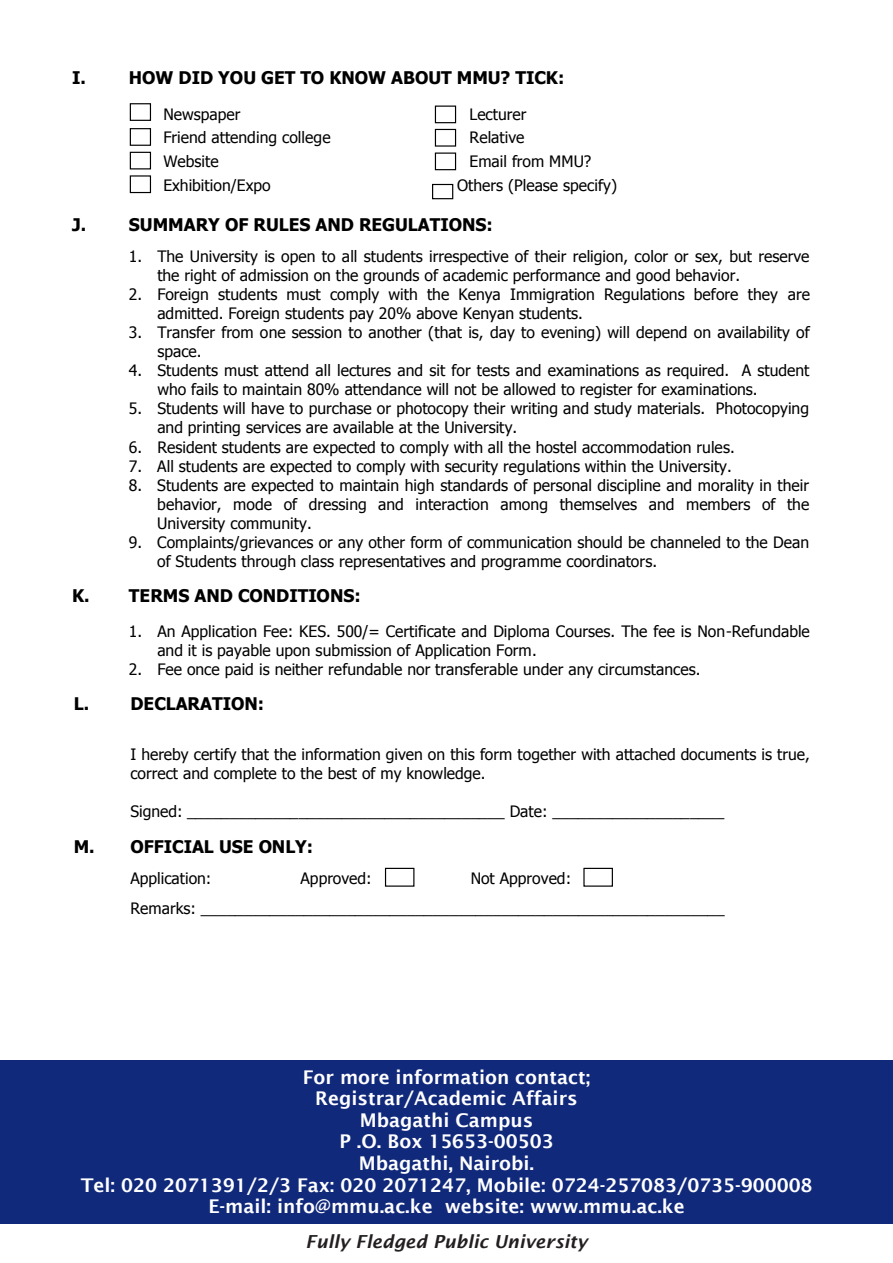
<style>
.page{position:relative;width:893px;height:1263px;background:#fff}
.page>*{position:absolute;margin:0;border:0;box-sizing:border-box;transform-origin:0 0}
.t1{font:600 18.9px "Lucida Sans";color:#fff}
.t2{font:italic 600 18px "Lucida Sans";color:#231f20}
.t3{font:700 17.4px "Tahoma";color:#000}
.t4{font:15.75px/19px "Tahoma";color:#000}
</style>
<div class="page">
<div style="left:130px;top:103px;width:21px;height:18px;border:1px solid #000"></div>
<div style="left:435px;top:129px;width:21px;height:18px;border:1px solid #000"></div>
<div style="left:435px;top:153px;width:21px;height:17px;border:1px solid #000"></div>
<div style="left:435px;top:106px;width:21px;height:17px;border:1px solid #000"></div>
<div style="left:130px;top:128px;width:21px;height:18px;border:1px solid #000"></div>
<div style="left:130px;top:175px;width:21px;height:18px;border:1px solid #000"></div>
<div style="left:130px;top:152px;width:21px;height:17px;border:1px solid #000"></div>
<div style="left:432px;top:184px;width:21px;height:15px;border:1px solid #000"></div>
<div style="left:385px;top:868px;width:29px;height:19px;border:1px solid #000"></div>
<div style="left:583px;top:868px;width:30px;height:19px;border:1px solid #000"></div>
<div style="left:0;top:1061px;width:893px;height:163px;background:#11297b"></div>
<p class="t3" style="left:72px;top:65px;width:15px">I.</p>
<p class="t3" style="left:129px;top:65px;width:437px">HOW DID YOU GET TO KNOW ABOUT MMU? TICK:</p>
<p class="t4" style="left:163px;top:104px;width:79px">Newspaper</p>
<p class="t4" style="left:470px;top:104px;width:58px">Lecturer</p>
<p class="t4" style="left:163px;top:127px;width:169px">Friend attending college</p>
<p class="t4" style="left:470px;top:127px;width:56px">Relative</p>
<p class="t4" style="left:163px;top:151px;width:57px">Website</p>
<p class="t4" style="left:470px;top:151px;width:123px">Email from MMU?</p>
<p class="t4" style="left:163px;top:175px;width:109px">Exhibition/Expo</p>
<p class="t4" style="left:457px;top:175px;width:162px">Others (Please specify)</p>
<p class="t3" style="left:72px;top:213px;width:16px">J.</p>
<p class="t3" style="left:129px;top:213px;width:365px">SUMMARY OF RULES AND REGULATIONS:</p>
<p class="t4" style="left:157px;top:246px;width:654px;text-indent:-28px">1. The University is open to all students irrespective of their religion, color or sex, but reserve the right of admission on the grounds of academic performance and good behavior.</p>
<p class="t4" style="left:157px;top:284px;width:654px;text-indent:-28px">2. Foreign students must comply with the Kenya Immigration Regulations before they are admitted. Foreign students pay 20% above Kenyan students.</p>
<p class="t4" style="left:157px;top:322px;width:654px;text-indent:-28px">3. Transfer from one session to another (that is, day to evening) will depend on availability of space.</p>
<p class="t4" style="left:157px;top:360px;width:654px;text-indent:-28px">4. Students must attend all lectures and sit for tests and examinations as required. A student who fails to maintain 80% attendance will not be allowed to register for examinations.</p>
<p class="t4" style="left:157px;top:398px;width:653px;text-indent:-28px">5. Students will have to purchase or photocopy their writing and study materials. Photocopying and printing services are available at the University.</p>
<p class="t4" style="left:129px;top:437px;width:607px">6. Resident students are expected to comply with all the hostel accommodation rules.</p>
<p class="t4" style="left:129px;top:455px;width:604px">7. All students are expected to comply with security regulations within the University.</p>
<p class="t4" style="left:157px;top:475px;width:653px;text-align:justify;text-indent:-28px">8. Students are expected to maintain high standards of personal discipline and morality in their behavior, mode of dressing and interaction among themselves and members of the University community.</p>
<p class="t4" style="left:157px;top:532px;width:653px;text-indent:-28px">9. Complaints/grievances or any other form of communication should be channeled to the Dean of Students through class representatives and programme coordinators.</p>
<p class="t3" style="left:72px;top:584px;width:290px">K. TERMS AND CONDITIONS:</p>
<p class="t4" style="left:157px;top:621px;width:654px;text-indent:-28px">1. An Application Fee: KES. 500/= Certificate and Diploma Courses. The fee is Non-Refundable and it is payable upon submission of Application Form.</p>
<p class="t4" style="left:129px;top:659px;width:573px">2. Fee once paid is neither refundable nor transferable under any circumstances.</p>
<p class="t3" style="left:74px;top:692px;width:192px">L. DECLARATION:</p>
<p class="t4" style="left:130px;top:744px;width:681px">I hereby certify that the information given on this form together with attached documents is true, correct and complete to the best of my knowledge.</p>
<p class="t4" style="left:130px;top:801px;width:595px">Signed: _____________________________________ Date: ____________________</p>
<p class="t3" style="left:74px;top:834px;width:241px">M. OFFICIAL USE ONLY:</p>
<p class="t4" style="left:130px;top:868px;width:83px">Application:</p>
<p class="t4" style="left:301px;top:868px;width:73px">Approved:</p>
<p class="t4" style="left:130px;top:862px;width:596px;line-height:30.5px;text-indent:340px">Not Approved:<br>Remarks: _____________________________________________________________</p>
<p class="t1" style="left:303px;top:1066px;width:289px">For more information contact;</p>
<p class="t1" style="left:315px;top:1088px;width:264px">Registrar/Academic Affairs</p>
<p class="t1" style="left:360px;top:1109px;width:175px">Mbagathi Campus</p>
<p class="t1" style="left:339px;top:1131px;width:216px">P .O. Box 15653-00503</p>
<p class="t1" style="left:359px;top:1152px;width:177px">Mbagathi, Nairobi.</p>
<p class="t1" style="left:81px;top:1174px;width:733px">Tel: 020 2071391/2/3 Fax: 020 2071247, Mobile: 0724-257083/0735-900008</p>
<p class="t1" style="left:208px;top:1196px;width:478px">E-mail: info@mmu.ac.ke website: www.mmu.ac.ke</p>
<p class="t2" style="left:306px;top:1231px;width:284px">Fully Fledged Public University</p>
</div>
